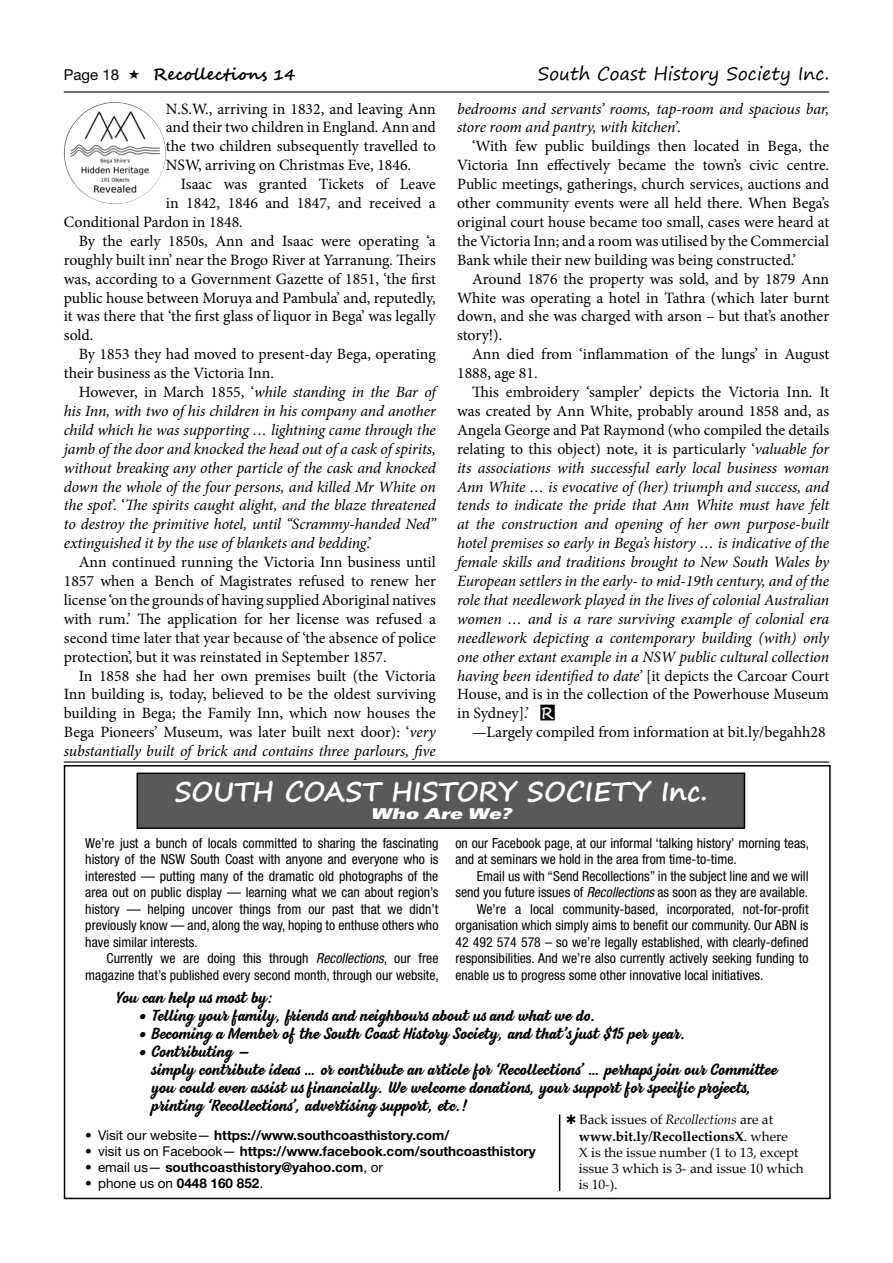
<style>
.page{position:relative;width:893px;height:1263px;background:#fff}
.page>*{position:absolute;margin:0;border:0;box-sizing:border-box;transform-origin:0 0}
.t1{font:700 27px "Segoe Print";color:#fff}
.t2{font:18px "Segoe Print";color:#000}
.t3{font:700 16.5px "Segoe Script";color:#000}
.t4{font:15.75px/18.9px "Minion Pro";color:#000;text-align:justify}
.t5{font:italic 15.75px/18.9px "Minion Pro";letter-spacing:-.01em;color:#000}
.t6{font:700 15px/18px "Beach Bar";color:#000}
.t7{font:italic 900 expanded 15px "Univers";color:#fff}
.t8{font:15px "Helvetica Neue";color:#000}
.t9{font:condensed 13.8px/16.5px "Helvetica Neue";color:#000;text-align:justify}
.t10{font:700 13.5px "Helvetica Neue";color:#000}
.t11{font:13.5px/16.2px "Palatino Linotype";color:#000}
.t12{font:13.5px "Helvetica Neue";color:#000}
.s1{font-size:15px}
.s2{font-style:normal}
.s3{font-style:italic}
.s4{font-family:"WW Dings";font-style:normal}
.s5{font-weight:700}
.s6{font-weight:400}
</style>
<div class="page">
<hr style="left:64px;top:91px;width:765px;height:2px;background:#000">
<hr style="left:64px;top:761px;width:765px;height:2px;background:#000">
<div style="left:64px;top:765px;width:767px;height:434px;border:2px solid #000"></div>
<div style="left:137px;top:773px;width:607px;height:55px;background:#58595b"></div>
<div style="left:137px;top:772px;width:608px;height:57px;border:2px solid #000"></div>
<hr style="left:559px;top:1114px;width:1px;height:77px;background:#000">
<img style="left:64px;top:102px;width:102px;height:102px">
<p class="t8" style="left:64px;top:66px;width:57px">Page 18</p>
<p class="t3" style="left:153px;top:61px;width:144px">Recollections <span class="s1">14</span></p>
<p class="t2" style="left:538px;top:57px;width:293px">South Coast History Society Inc.</p>
<p class="t4" style="left:166px;top:99px;width:271px">N.S.W., arriving in 1832, and leaving Ann and their two children in England. Ann and the two children subsequently travelled to NSW, arriving on Christmas Eve, 1846.</p>
<p class="t4" style="left:181px;top:175px;width:257px">Isaac was granted Tickets of Leave</p>
<p class="t4" style="left:166px;top:194px;width:271px">in 1842, 1846 and 1847, and received a</p>
<p class="t4" style="left:64px;top:212px;width:181px">Conditional Pardon in 1848.</p>
<p class="t4" style="left:79px;top:231px;width:359px">By the early 1850s, Ann and Isaac were operating ‘a</p>
<p class="t4" style="left:64px;top:250px;width:374px">roughly built inn’ near the Brogo River at Yarranung. Theirs</p>
<p class="t4" style="left:64px;top:269px;width:374px">was, according to a Government Gazette of 1851, ‘the first</p>
<p class="t4" style="left:64px;top:288px;width:374px">public house between Moruya and Pambula’ and, reputedly,</p>
<p class="t4" style="left:64px;top:307px;width:373px">it was there that ‘the first glass of liquor in Bega’ was legally</p>
<p class="t4" style="left:64px;top:326px;width:31px">sold.</p>
<p class="t4" style="left:79px;top:345px;width:359px">By 1853 they had moved to present-day Bega, operating</p>
<p class="t4" style="left:64px;top:364px;width:212px">their business as the Victoria Inn.</p>
<p class="t5" style="left:79px;top:382px;width:359px"><span class="s2">However, in March 1855, ‘</span>while standing in the Bar of</p>
<p class="t5" style="left:64px;top:401px;width:373px">his Inn, with two of his children in his company and another</p>
<p class="t5" style="left:64px;top:420px;width:374px">child which he was supporting … lightning came through the</p>
<p class="t5" style="left:64px;top:439px;width:374px">jamb of the door and knocked the head out of a cask of spirits,</p>
<p class="t5" style="left:64px;top:458px;width:373px">without breaking any other particle of the cask and knocked</p>
<p class="t5" style="left:64px;top:477px;width:374px">down the whole of the four persons, and killed Mr White on</p>
<p class="t5" style="left:64px;top:496px;width:373px">the spot<span class="s2">’. ‘</span>The spirits caught alight, and the blaze threatened</p>
<p class="t5" style="left:64px;top:515px;width:374px">to destroy the primitive hotel, until “Scrammy-handed Ned”</p>
<p class="t5" style="left:64px;top:534px;width:309px">extinguished it by the use of blankets and bedding<span class="s2">.’</span></p>
<p class="t4" style="left:79px;top:553px;width:359px">Ann continued running the Victoria Inn business until</p>
<p class="t4" style="left:64px;top:572px;width:374px">1857 when a Bench of Magistrates refused to renew her</p>
<p class="t4" style="left:64px;top:590px;width:374px">license ‘on the grounds of having supplied Aboriginal natives</p>
<p class="t4" style="left:64px;top:609px;width:374px">with rum.’ The application for her license was refused a</p>
<p class="t4" style="left:64px;top:628px;width:374px">second time later that year because of ‘the absence of police</p>
<p class="t4" style="left:64px;top:647px;width:324px">protection’, but it was reinstated in September 1857.</p>
<p class="t4" style="left:79px;top:666px;width:359px">In 1858 she had her own premises built (the Victoria</p>
<p class="t4" style="left:64px;top:685px;width:374px">Inn building is, today, believed to be the oldest surviving</p>
<p class="t4" style="left:64px;top:704px;width:374px">building in Bega; the Family Inn, which now houses the</p>
<p class="t4" style="left:64px;top:723px;width:374px">Bega Pioneers’ Museum, was later built next door): ‘<span class="s3">very</span></p>
<p class="t5" style="left:64px;top:742px;width:374px">substantially built of brick and contains three parlours, five</p>
<p class="t5" style="left:457px;top:99px;width:374px">bedrooms and servants’ rooms, tap-room and spacious bar, store room and pantry, with kitchen’.</p>
<p class="t4" style="left:457px;top:137px;width:374px;text-indent:15px">‘With few public buildings then located in Bega, the Victoria Inn effectively became the town’s civic centre.<br>Public meetings, gatherings, church services, auctions and other community events were all held there. When Bega’s original court house became too small, cases were heard at the Victoria Inn; and a room was utilised by the Commercial Bank while their new building was being constructed.’</p>
<p class="t4" style="left:457px;top:269px;width:374px;text-indent:15px">Around 1876 the property was sold, and by 1879 Ann White was operating a hotel in Tathra (which later burnt down, and she was charged with arson – but that’s another story!).</p>
<p class="t4" style="left:457px;top:345px;width:374px;text-indent:15px">Ann died from ‘inflammation of the lungs’ in August<br>1888, age 81.</p>
<p class="t5" style="left:457px;top:382px;width:374px;text-align:justify;text-indent:15px"><span class="s2">This embroidery ‘sampler’ depicts the Victoria Inn. It was created by Ann White, probably around 1858 and, as Angela George and Pat Raymond (who compiled the details relating to this object) note, it is particularly ‘</span>valuable for its associations with successful early local business woman Ann White … is evocative of (her) triumph and success, and tends to indicate the pride that Ann White must have felt at the construction and opening of her own purpose-built hotel premises so early in Bega’s history … is indicative of the female skills and traditions brought to New South Wales by European settlers in the early- to mid-19th century, and of the role that needlework played in the lives of colonial Australian women … and is a rare surviving example of colonial era needlework depicting a contemporary building (with) only one other extant example in a NSW public cultural collection having been identified to date’ <span class="s2">[it depicts the Carcoar Court House, and is in the collection of the Powerhouse Museum in Sydney].’</span> <span class="s4">R</span></p>
<p class="t4" style="left:472px;top:723px;width:355px">—Largely compiled from information at bit.ly/begahh28</p>
<h1 class="t1" style="left:174px;top:767px;width:535px">SOUTH COAST HISTORY SOCIETY Inc.</h1>
<p class="t7" style="left:370px;top:805px;width:143px">Who Are We?</p>
<p class="t9" style="left:85px;top:834px;width:355px">We’re just a bunch of locals committed to sharing the fascinating history of the NSW South Coast with anyone and everyone who is interested — putting many of the dramatic old photographs of the area out on public display — learning what we can about region’s history — helping uncover things from our past that we didn’t previously know — and, along the way, hoping to enthuse others who have similar interests.</p>
<p class="t9" style="left:85px;top:950px;width:355px;text-align:right">Currently we are doing this through <span class="s3">Recollections</span>, our free magazine that’s published every second month, through our website,</p>
<p class="t9" style="left:455px;top:834px;width:355px">on our Facebook page, at our informal ‘talking history’ morning teas, and at seminars we hold in the area from time-to-time.</p>
<p class="t9" style="left:477px;top:867px;width:333px">Email us with “Send Recollections” in the subject line and we will</p>
<p class="t9" style="left:455px;top:884px;width:354px">send you future issues of <span class="s3">Recollections</span> as soon as they are available.</p>
<p class="t9" style="left:477px;top:900px;width:333px">We’re a local community-based, incorporated, not-for-profit</p>
<p class="t9" style="left:455px;top:917px;width:355px">organisation which simply aims to benefit our community. Our ABN is</p>
<p class="t9" style="left:455px;top:934px;width:355px">42 492 574 578 – so we’re legally established, with clearly-defined</p>
<p class="t9" style="left:455px;top:950px;width:355px">responsibilities. And we’re also currently actively seeking funding to</p>
<p class="t9" style="left:455px;top:967px;width:309px">enable us to progress some other innovative local initiatives.</p>
<p class="t6" style="left:115px;top:990px;width:159px">You can help us most by:</p>
<p class="t6" style="left:138px;top:1008px;width:459px">• Telling your family, friends and neighbours about us and what we do.</p>
<p class="t6" style="left:138px;top:1026px;width:549px">• Becoming a Member of the South Coast History Society, and that’s just $15 per year.</p>
<p class="t6" style="left:151px;top:1044px;width:627px;text-indent:-14px">• Contributing –<br>simply contribute ideas … or contribute an article for ‘Recollections’ … perhaps join our Committee you could even assist us financially. We welcome donations, your support for specific projects, printing ‘Recollections’, advertising support, etc.!</p>
<p class="t11" style="left:579px;top:1111px;width:226px;text-indent:-13px">✱ Back issues of <span class="s3">Recollections</span> are at <span class="s5">www.bit.ly/RecollectionsX</span>. where<br>X is the issue number (1 to 13, except issue 3 which is 3- and issue 10 which is 10-).</p>
<p class="t10" style="left:85px;top:1126px;width:366px"><span class="s6">• Visit our website—</span> https://www.southcoasthistory.com/</p>
<p class="t10" style="left:85px;top:1142px;width:452px"><span class="s6">• visit us on Facebook—</span> https://www.facebook.com/southcoasthistory</p>
<p class="t10" style="left:85px;top:1159px;width:299px"><span class="s6">• email us—</span> southcoasthistory@yahoo.com<span class="s6">, or</span></p>
<p class="t12" style="left:85px;top:1175px;width:179px">• phone us on <span class="s5">0448 160 852</span>.</p>
</div>
